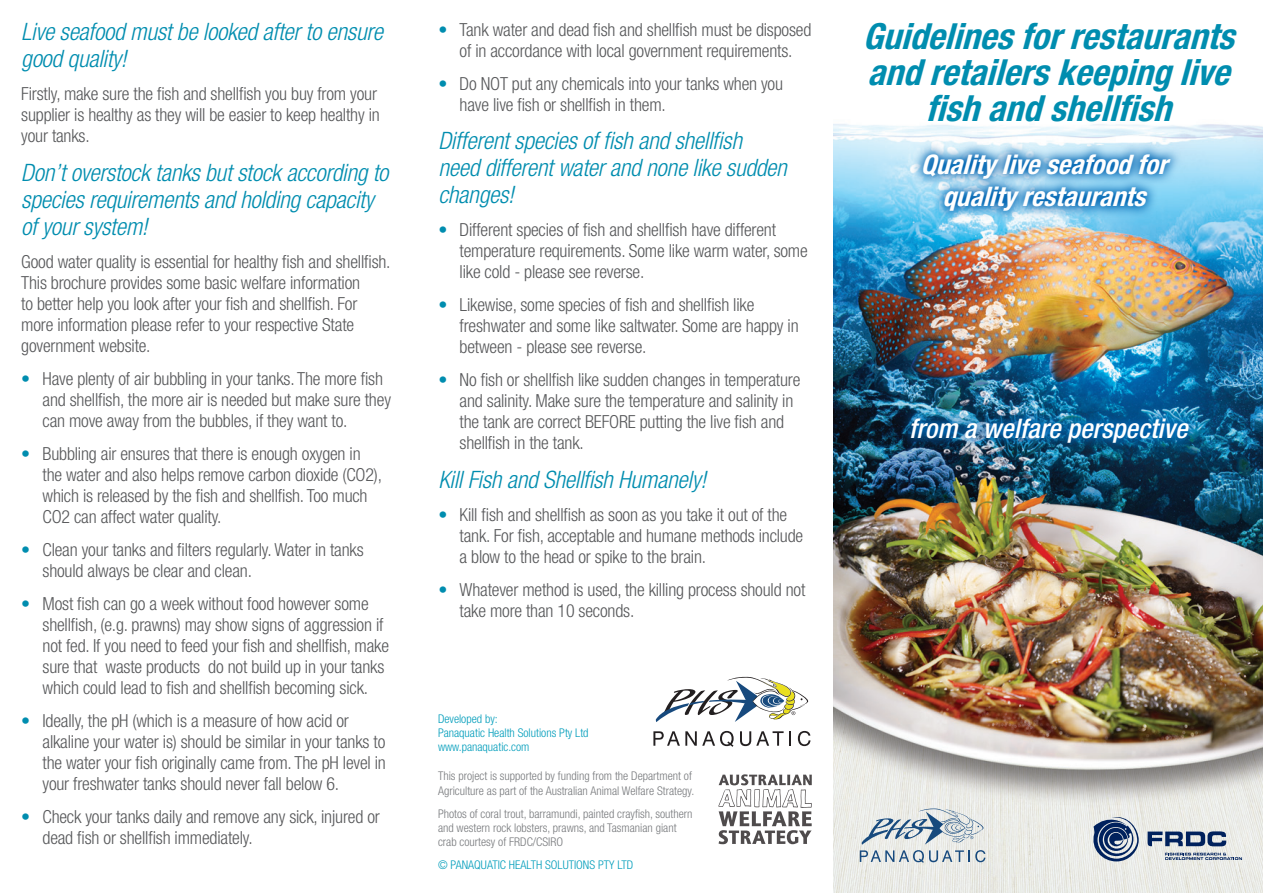
<style>
.page{position:relative;width:1263px;height:893px;background:#fff}
.page>*{position:absolute;margin:0;border:0;box-sizing:border-box;transform-origin:0 0}
.t1{font:italic 700 condensed 36px/36px "Helvetica Neue";color:#008daf;text-align:center}
.t2{font:italic 700 condensed 27px/32.4px "Helvetica Neue";color:#fff;text-align:center}
.t3{font:italic 500 condensed 27px "Helvetica Neue";color:#fff}
.t4{font:italic 300 condensed 24px/27px "Helvetica Neue";letter-spacing:-.01em;color:#008daf}
.t5{font:300 condensed 18px/21px "Helvetica Neue";letter-spacing:-.01em;color:#57585a}
.t6{font:300 condensed 12px/14.4px "Helvetica Neue";color:#787a7d}
.t7{font:300 condensed 12px/14.4px "Helvetica Neue";color:#009dbb}
.s1{color:#008daf}
</style>
<div class="page">
<img style="left:833px;top:124px;width:430px;height:769px">
<svg style="left:718px;top:774px;width:94px;height:70px"></svg>
<img style="left:900px;top:406px;width:300px;height:48px">
<svg style="left:912px;top:143px;width:270px;height:80px;background:#6fb3dd"></svg>
<svg style="left:1147px;top:831px;width:79px;height:15px"></svg>
<svg style="left:1165px;top:853px;width:77px;height:7px"></svg>
<svg style="left:1090px;top:814px;width:49px;height:47px;background:#8291a9"></svg>
<svg style="left:656px;top:676px;width:152px;height:46px"></svg>
<svg style="left:653px;top:731px;width:81px;height:16px"></svg>
<svg style="left:740px;top:731px;width:51px;height:15px"></svg>
<svg style="left:798px;top:731px;width:12px;height:15px"></svg>
<svg style="left:860px;top:808px;width:125px;height:55px;background:#c3cdd3"></svg>
<h3 class="t4" style="left:21px;top:18px;width:363px">Live seafood must be looked after to ensure good quality!</h3>
<p class="t5" style="left:21px;top:83px;width:360px">Firstly, make sure the fish and shellfish you buy from your supplier is healthy as they will be easier to keep healthy in your tanks.</p>
<h3 class="t4" style="left:21px;top:159px;width:369px">Don’t overstock tanks but stock according to species requirements and holding capacity of your system!</h3>
<p class="t5" style="left:21px;top:251px;width:371px">Good water quality is essential for healthy fish and shellfish.<br>This brochure provides some basic welfare information<br>to better help you look after your fish and shellfish. For more information please refer to your respective State government website.</p>
<p class="t5" style="left:43px;top:368px;width:350px;text-indent:-21px"><span class="s1">•</span> Have plenty of air bubbling in your tanks. The more fish and shellfish, the more air is needed but make sure they can move away from the bubbles, if they want to.</p>
<p class="t5" style="left:43px;top:443px;width:341px;text-indent:-21px"><span class="s1">•</span> Bubbling air ensures that there is enough oxygen in the water and also helps remove carbon dioxide (CO2), which is released by the fish and shellfish. Too much CO2 can affect water quality.</p>
<p class="t5" style="left:43px;top:539px;width:323px;text-indent:-21px"><span class="s1">•</span> Clean your tanks and filters regularly. Water in tanks should always be clear and clean.</p>
<p class="t5" style="left:43px;top:593px;width:348px;text-indent:-21px"><span class="s1">•</span> Most fish can go a week without food however some shellfish, (e.g. prawns) may show signs of aggression if not fed. If you need to feed your fish and shellfish, make sure that waste products do not build up in your tanks which could lead to fish and shellfish becoming sick.</p>
<p class="t5" style="left:43px;top:710px;width:345px;text-indent:-21px"><span class="s1">•</span> Ideally, the pH (which is a measure of how acid or alkaline your water is) should be similar in your tanks to the water your fish originally came from. The pH level in your freshwater tanks should never fall below 6.</p>
<p class="t5" style="left:43px;top:806px;width:339px;text-indent:-21px"><span class="s1">•</span> Check your tanks daily and remove any sick, injured or dead fish or shellfish immediately.</p>
<p class="t5" style="left:438px;top:19px;width:375px;text-align:center"><span class="s1">•</span> Tank water and dead fish and shellfish must be disposed of in accordance with local government requirements.</p>
<p class="t5" style="left:460px;top:73px;width:325px;text-indent:-21px"><span class="s1">•</span> Do NOT put any chemicals into your tanks when you have live fish or shellfish in them.</p>
<h3 class="t4" style="left:438px;top:127px;width:350px">Different species of fish and shellfish need different water and none like sudden changes!</h3>
<p class="t5" style="left:460px;top:219px;width:350px;text-indent:-21px"><span class="s1">•</span> Different species of fish and shellfish have different temperature requirements. Some like warm water, some like cold - please see reverse.</p>
<p class="t5" style="left:460px;top:294px;width:341px;text-indent:-21px"><span class="s1">•</span> Likewise, some species of fish and shellfish like freshwater and some like saltwater. Some are happy in between - please see reverse.</p>
<p class="t5" style="left:460px;top:369px;width:342px;text-indent:-21px"><span class="s1">•</span> No fish or shellfish like sudden changes in temperature and salinity. Make sure the temperature and salinity in the tank are correct BEFORE putting the live fish and shellfish in the tank.</p>
<h3 class="t4" style="left:438px;top:466px;width:269px">Kill Fish and Shellfish Humanely!</h3>
<p class="t5" style="left:460px;top:504px;width:345px;text-indent:-21px"><span class="s1">•</span> Kill fish and shellfish as soon as you take it out of the tank. For fish, acceptable and humane methods include a blow to the head or spike to the brain.</p>
<p class="t5" style="left:460px;top:579px;width:347px;text-indent:-21px"><span class="s1">•</span> Whatever method is used, the killing process should not take more than 10 seconds.</p>
<p class="t7" style="left:438px;top:711px;width:152px">Developed by:<br>Panaquatic Health Solutions Pty Ltd www.panaquatic.com</p>
<p class="t6" style="left:438px;top:769px;width:258px">This project is supported by funding from the Department of<br>Agriculture as part of the Australian Animal Welfare Strategy.</p>
<p class="t6" style="left:438px;top:806px;width:256px">Photos of coral trout, barramundi, painted crayfish, southern and western rock lobsters, prawns, and Tasmanian giant crab courtesy of FRDC/CSIRO</p>
<p class="t7" style="left:438px;top:858px;width:197px">© PANAQUATIC HEALTH SOLUTIONS PTY LTD</p>
<h1 class="t1" style="left:863px;top:18px;width:384px">Guidelinesforrestaurants andretailerskeepinglive fishandshellfish</h1>
<h2 class="t2" style="left:921px;top:148px;width:256px">Qualityliveseafoodfor qualityrestaurants</h2>
<h2 class="t3" style="left:909px;top:412px;width:280px">from a welfare perspective</h2>
</div>
